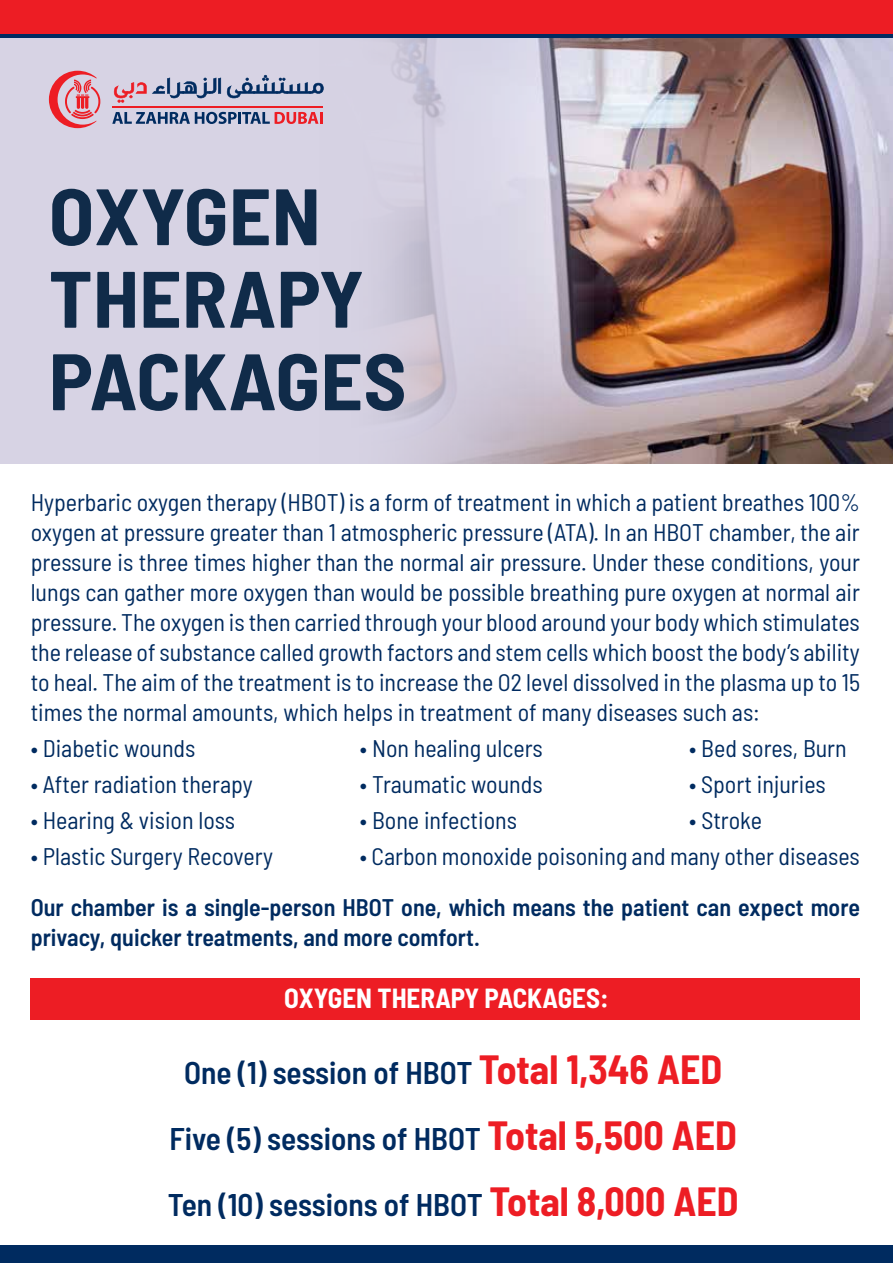
<style>
.page{position:relative;width:893px;height:1263px;background:#fff}
.page>*{position:absolute;margin:0;border:0;box-sizing:border-box;transform-origin:0 0}
.t1{font:700 semi-condensed 79.8px/82.5px "Barlow";letter-spacing:.005em;color:#102b49;scale:1.04 1}
.t2{font:600 semi-condensed 31.35px/66px "Barlow";color:#002b60;text-align:center}
.t3{font:700 semi-condensed 27px "Barlow";color:#fff}
.t4{font:semi-condensed 24px/30px "Barlow";color:#002b60;text-align:justify}
.t5{font:600 semi-condensed 24px/30px "Barlow";color:#002b60}
.s1{font-weight:700;font-size:39.9px;color:#ed1d24}
</style>
<div class="page">
<div style="left:31px;top:977px;width:829px;height:42px;background:#ed1d24"></div>
<img style="left:593px;top:37px;width:300px;height:427px">
<svg style="left:0;top:37px;width:593px;height:427px;background:#d1ccdc"></svg>
<div style="left:0;top:1245px;width:893px;height:18px;background:#002b60"></div>
<div style="left:0;top:0;width:893px;height:34px;background:#ed1d24"></div>
<hr style="left:0;top:34px;width:893px;height:3px;background:#002b60">
<svg style="left:49px;top:71px;width:51px;height:57px;background:#df8d9b"></svg>
<hr style="left:113px;top:106px;width:210px;height:1px;background:#ed1d24">
<svg style="left:114px;top:78px;width:107px;height:25px;background:#b3a8be"></svg>
<svg style="left:227px;top:75px;width:97px;height:23px;background:#9ca4bf"></svg>
<svg style="left:112px;top:112px;width:211px;height:12px;background:#8e809d"></svg>
<h1 class="t1" style="left:49px;top:179px;width:345px">OXYGEN<br>THERAPY<br>PACKAGES</h1>
<p class="t4" style="left:31px;top:489px;width:831px">Hyperbaric oxygen therapy (HBOT) is a form of treatment in which a patient breathes 100% oxygen at pressure greater than 1 atmospheric pressure (ATA). In an HBOT chamber, the air pressure is three times higher than the normal air pressure. Under these conditions, your lungs can gather more oxygen than would be possible breathing pure oxygen at normal air pressure. The oxygen is then carried through your blood around your body which stimulates the release of substance called growth factors and stem cells which boost the body’s ability to heal. The aim of the treatment is to increase the O2 level dissolved in the plasma up to 15 times the normal amounts, which helps in treatment of many diseases such as:</p>
<p class="t4" style="left:31px;top:735px;width:166px">ï Diabetic wounds</p>
<p class="t4" style="left:360px;top:735px;width:184px">ï Non healing ulcers</p>
<p class="t4" style="left:689px;top:735px;width:159px">ï Bed sores, Burn</p>
<p class="t4" style="left:31px;top:771px;width:224px">ï After radiation therapy</p>
<p class="t4" style="left:360px;top:771px;width:184px">ï Traumatic wounds</p>
<p class="t4" style="left:689px;top:771px;width:138px">ï Sport injuries</p>
<p class="t4" style="left:31px;top:807px;width:206px">ï Hearing &amp; vision loss</p>
<p class="t4" style="left:360px;top:807px;width:159px">ï Bone infections</p>
<p class="t4" style="left:689px;top:807px;width:74px">ï Stroke</p>
<p class="t4" style="left:31px;top:843px;width:244px">ï Plastic Surgery Recovery</p>
<p class="t4" style="left:360px;top:843px;width:501px">ï Carbon monoxide poisoning and many other diseases</p>
<p class="t5" style="left:31px;top:894px;width:831px">Our chamber is a single-person HBOT one, which means the patient can expect more privacy, quicker treatments, and more comfort.</p>
<p class="t3" style="left:284px;top:988px;width:326px">OXYGEN THERAPY PACKAGES:</p>
<h2 class="t2" style="left:168px;top:1042px;width:572px">One (1) session of HBOT <span class="s1">Total 1,346 AED<br></span>Five (5) sessions of HBOT <span class="s1">Total 5,500 AED<br></span>Ten (10) sessions of HBOT <span class="s1">Total 8,000 AED</span></h2>
</div>
